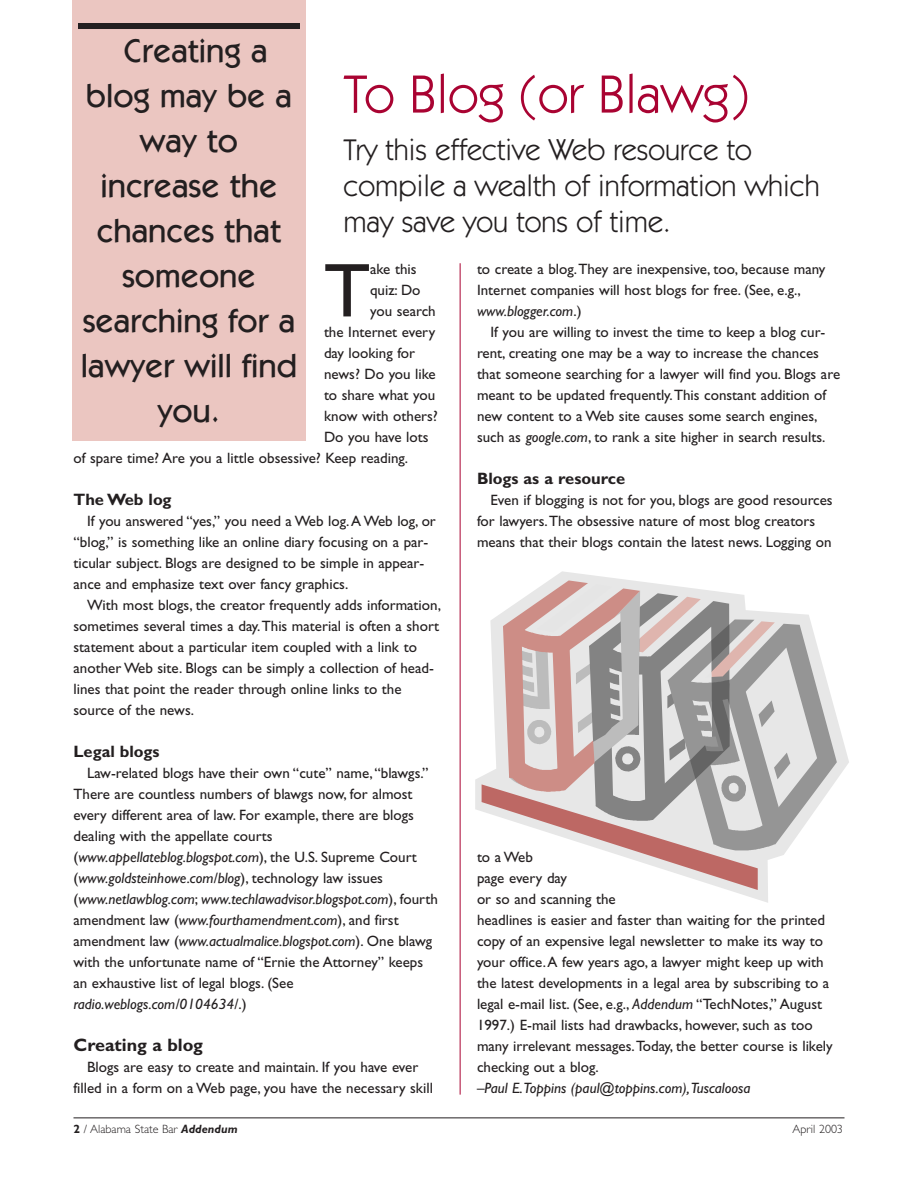
<style>
.page{position:relative;width:918px;height:1188px;background:#fff}
.page>*{position:absolute;margin:0;border:0;box-sizing:border-box;transform-origin:0 0}
.t1{font:76.5px "Gill Sans";color:#231f20}
.t2{font:54px "Itc Kabel";color:#a90332}
.t3{font:500 33px/45px "Itc Kabel";color:#231f20;text-align:center}
.t4{font:30px/36px "Itc Kabel";color:#231f20}
.t5{font:700 18px "Gill Sans";color:#231f20}
.t6{font:700 16.5px "Gill Sans";color:#231f20}
.t7{font:15px/21px "Gill Sans";color:#231f20}
.t8{font:italic 15px "Gill Sans";color:#231f20}
.t9{font:300 12px "Gill Sans";color:#231f20}
.s1{font-style:italic}
.s2{font-weight:700}
.s3{font-weight:700;font-style:italic}
</style>
<div class="page">
<hr style="left:74px;top:1118px;width:770px;height:1px;background:#231f20">
<div style="left:72px;top:0;width:234px;height:441px;background:#ebc6c1"></div>
<div style="left:78px;top:23px;width:222px;height:6px;background:#231f20"></div>
<hr style="left:460px;top:263px;width:1px;height:832px;background:#a90332">
<svg style="left:475px;top:571px;width:374px;height:332px"></svg>
<svg style="left:482px;top:580px;width:355px;height:310px"></svg>
<h3 class="t3" style="left:81px;top:31px;width:218px">Creating a blog may be a way to increase the chances that someone searching for a lawyer will find you.</h3>
<h2 class="t2" style="left:344px;top:74px;width:406px">To Blog (or Blawg)</h2>
<h3 class="t4" style="left:344px;top:134px;width:478px">Try this effective Web resource to compile a wealth of information which may save you tons of time.</h3>
<h1 class="t1" style="left:324px;top:264px;width:48px">T</h1>
<p class="t7" style="left:370px;top:261px;width:48px">ake this</p>
<p class="t7" style="left:477px;top:261px;width:350px">to create a blog.They are inexpensive, too, because many<br>Internet companies will host blogs for free. (See, e.g., <span class="s1">www.blogger.com</span>.)</p>
<p class="t7" style="left:477px;top:324px;width:365px;text-indent:14px">If you are willing to invest the time to keep a blog cur&shy;rent, creating one may be a way to increase the chances that someone searching for a lawyer will find you. Blogs are meant to be updated frequently.This constant addition of new content to a Web site causes some search engines, such as <span class="s1">google.com</span>, to rank a site higher in search results.</p>
<p class="t6" style="left:477px;top:473px;width:150px">Blogs as a resource</p>
<p class="t7" style="left:477px;top:492px;width:357px;text-indent:14px">Even if blogging is not for you, blogs are good resources for lawyers.The obsessive nature of most blog creators means that their blogs contain the latest news. Logging on</p>
<p class="t7" style="left:370px;top:282px;width:52px">quiz: Do</p>
<p class="t7" style="left:370px;top:303px;width:67px">you search</p>
<p class="t7" style="left:324px;top:324px;width:113px">the Internet every</p>
<p class="t7" style="left:324px;top:345px;width:93px">day looking for</p>
<p class="t7" style="left:324px;top:366px;width:113px">news? Do you like</p>
<p class="t7" style="left:324px;top:387px;width:113px">to share what you</p>
<p class="t7" style="left:324px;top:408px;width:115px">know with others?</p>
<p class="t7" style="left:324px;top:429px;width:106px">Do you have lots</p>
<p class="t7" style="left:73px;top:450px;width:336px">of spare time? Are you a little obsessive? Keep reading.</p>
<p class="t6" style="left:74px;top:494px;width:100px">The Web log</p>
<p class="t7" style="left:73px;top:513px;width:364px;text-indent:14px">If you answered “yes,” you need a Web log.A Web log, or “blog,” is something like an online diary focusing on a par&shy;ticular subject. Blogs are designed to be simple in appear&shy;ance and emphasize text over fancy graphics.</p>
<p class="t7" style="left:74px;top:597px;width:369px;text-indent:14px">With most blogs, the creator frequently adds information, sometimes several times a day.This material is often a short statement about a particular item coupled with a link to another Web site. Blogs can be simply a collection of head&shy;lines that point the reader through online links to the source of the news.</p>
<p class="t6" style="left:74px;top:746px;width:87px">Legal blogs</p>
<p class="t7" style="left:73px;top:765px;width:366px;text-indent:14px">Law-related blogs have their own “cute” name,“blawgs.” There are countless numbers of blawgs now, for almost every different area of law. For example, there are blogs dealing with the appellate courts (<span class="s1">www.appellateblog.blogspot.com</span>), the U.S. Supreme Court (<span class="s1">www.goldsteinhowe.com/blog</span>), technology law issues (<span class="s1">www.netlawblog.com</span>; <span class="s1">www.techlawadvisor.blogspot.com</span>), fourth amendment law (<span class="s1">www.fourthamendment.com</span>), and first amendment law (<span class="s1">www.actualmalice.blogspot.com</span>). One blawg with the unfortunate name of “Ernie the Attorney” keeps an exhaustive list of legal blogs. (See <span class="s1">radio.weblogs.com/0104634/</span>.)</p>
<p class="t5" style="left:74px;top:1039px;width:131px">Creating a blog</p>
<p class="t7" style="left:74px;top:1059px;width:361px;text-align:center">Blogs are easy to create and maintain. If you have ever filled in a form on a Web page, you have the necessary skill</p>
<p class="t7" style="left:477px;top:849px;width:357px">to a Web<br>page every day<br>or so and scanning the<br>headlines is easier and faster than waiting for the printed copy of an expensive legal newsletter to make its way to your office.A few years ago, a lawyer might keep up with the latest developments in a legal area by subscribing to a legal e-mail list. (See, e.g., <span class="s1">Addendum</span> “TechNotes,” August 1997.) E-mail lists had drawbacks, however, such as too many irrelevant messages.Today, the better course is likely checking out a blog.</p>
<p class="t8" style="left:477px;top:1083px;width:275px">–Paul E.Toppins (paul@toppins.com),Tuscaloosa</p>
<p class="t9" style="left:74px;top:1125px;width:166px"><span class="s2">2</span> / Alabama State Bar <span class="s3">Addendum</span></p>
<p class="t9" style="left:792px;top:1125px;width:52px">April 2003</p>
</div>
